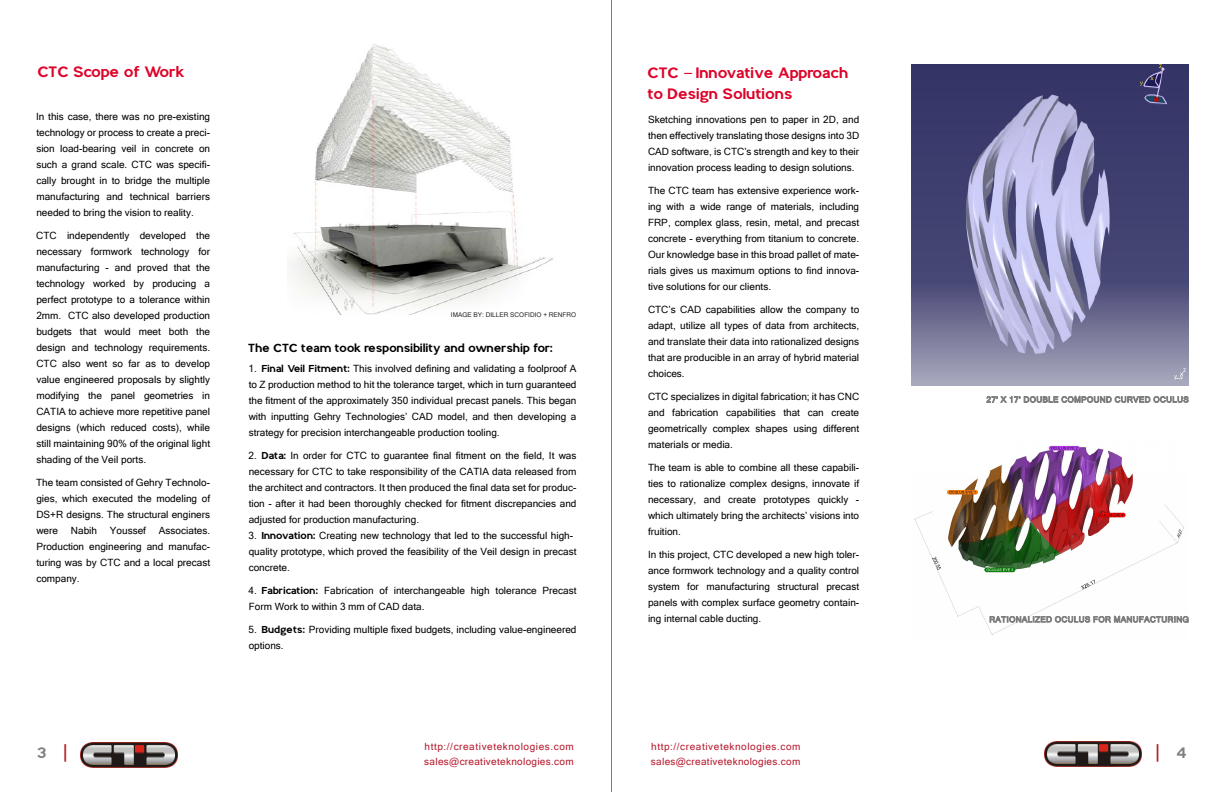
<style>
.page{position:relative;width:1224px;height:792px;background:#fff}
.page>*{position:absolute;margin:0;border:0;box-sizing:border-box;transform-origin:0 0}
.t1{font:18px/21.6px "splekta";color:#dd0329}
.t2{font:18px "splekta";color:#7f7f7f}
.t3{font:18px "splekta";color:#b52027}
.t4{font:14px "splekta";color:#000}
.t5{font:10px/16px "Microsoft Sans Serif";color:#000;text-align:justify}
.t6{font:10px/15px "Microsoft Sans Serif";letter-spacing:.03em;color:#b71b2f}
.t7{font:6.5px "Microsoft Sans Serif";color:#231f20}
.s1{font-family:"Myriad Pro"}
.s2{font-family:"splekta";font-size:12px}
.s3{color:#b52027}
.s4{color:#7f7f7f}
</style>
<div class="page">
<img style="left:80px;top:742px;width:98px;height:25px">
<img style="left:1044px;top:742px;width:97px;height:25px">
<hr style="left:611px;top:0;width:1px;height:792px;background:#7f7f7f">
<img style="left:291px;top:44px;width:262px;height:271px">
<img style="left:914px;top:445px;width:270px;height:190px">
<svg style="left:990px;top:616px;width:199px;height:7px"></svg>
<svg style="left:986px;top:396px;width:203px;height:7px"></svg>
<img style="left:911px;top:65px;width:278px;height:320px">
<h1 class="t1" style="left:38px;top:61px;width:148px">CTC Scope of Work</h1>
<h1 class="t1" style="left:648px;top:62px;width:202px">CTC <span class="s1">–</span> Innovative Approach to Design Solutions</h1>
<p class="t5" style="left:648px;top:111px;width:213px">Sketching innovations pen to paper in 2D, and then effectively translating those designs into 3D CAD software, is CTC’s strength and key to their innovation process leading to design solutions.</p>
<p class="t5" style="left:648px;top:182px;width:213px">The CTC team has extensive experience work&shy;ing with a wide range of materials, including FRP, complex glass, resin, metal, and precast concrete - everything from titanium to concrete.<br>Our knowledge base in this broad pallet of mate&shy;rials gives us maximum options to find innova&shy;tive solutions for our clients.</p>
<p class="t5" style="left:648px;top:301px;width:213px">CTC’s CAD capabilities allow the company to adapt, utilize all types of data from architects, and translate their data into rationalized designs that are producible in an array of hybrid material choices.</p>
<p class="t5" style="left:648px;top:388px;width:213px">CTC specializes in digital fabrication; it has CNC and fabrication capabilities that can create geometrically complex shapes using different materials or media.</p>
<p class="t5" style="left:648px;top:459px;width:213px">The team is able to combine all these capabili&shy;ties to rationalize complex designs, innovate if necessary, and create prototypes quickly - which ultimately bring the architects’ visions into fruition.</p>
<p class="t5" style="left:648px;top:546px;width:213px">In this project, CTC developed a new high toler&shy;ance formwork technology and a quality control system for manufacturing structural precast panels with complex surface geometry contain&shy;ing internal cable ducting.</p>
<p class="t5" style="left:36px;top:108px;width:175px">In this case, there was no pre-existing technology or process to create a preci&shy;sion load-bearing veil in concrete on such a grand scale. CTC was specifi&shy;cally brought in to bridge the multiple manufacturing and technical barriers needed to bring the vision to reality.</p>
<p class="t5" style="left:36px;top:227px;width:175px">CTC independently developed the necessary formwork technology for manufacturing - and proved that the technology worked by producing a perfect prototype to a tolerance within 2mm. CTC also developed production budgets that would meet both the design and technology requirements.<br>CTC also went so far as to develop value engineered proposals by slightly modifying the panel geometries in CATIA to achieve more repetitive panel designs (which reduced costs), while still maintaining 90% of the original light shading of the Veil ports.</p>
<p class="t5" style="left:36px;top:474px;width:175px">The team consisted of Gehry Technolo&shy;gies, which executed the modeling of DS+R designs. The structural enginers were</p>
<p class="t7" style="left:451px;top:311px;width:127px">IMAGE BY: DILLER SCOFIDIO + RENFRO</p>
<h2 class="t4" style="left:249px;top:341px;width:306px">The CTC team took responsibility and ownership for:</h2>
<p class="t5" style="left:249px;top:360px;width:329px">1. <span class="s2">Final Veil Fitment:</span> This involved defining and validating a foolproof A to Z production method to hit the tolerance target, which in turn guaranteed the fitment of the approximately 350 individual precast panels. This began with inputting Gehry Technologies’ CAD model, and then developing a strategy for precision interchangeable production tooling.</p>
<p class="t5" style="left:249px;top:447px;width:329px">2. <span class="s2">Data:</span> In order for CTC to guarantee final fitment on the field, It was necessary for CTC to take responsibility of the CATIA data released from the architect and contractors. It then produced the final data set for produc&shy;tion - after it had been thoroughly checked for fitment discrepancies and adjusted for production manufacturing.</p>
<p class="t5" style="left:249px;top:527px;width:329px;text-align:left">3. <span class="s2">Innovation:</span> Creating new technology that led to the successful high&shy;quality prototype, which proved the feasibility of the Veil design in precast concrete.</p>
<p class="t5" style="left:249px;top:582px;width:329px">4. <span class="s2">Fabrication:</span> Fabrication of interchangeable high tolerance Precast<br>Form Work to within 3 mm of CAD data.</p>
<p class="t5" style="left:249px;top:621px;width:329px">5. <span class="s2">Budgets:</span> Providing multiple fixed budgets, including value-engineered options.</p>
<p class="t5" style="left:71px;top:522px;width:28px">Nabih</p>
<p class="t5" style="left:110px;top:522px;width:38px">Youssef</p>
<p class="t5" style="left:36px;top:522px;width:175px;text-indent:123px">Associates.<br>Production engineering and manufac&shy;turing was by CTC and a local precast company.</p>
<p class="t6" style="left:424px;top:739px;width:151px">http://creativeteknologies.com sales@creativeteknologies.com</p>
<p class="t6" style="left:651px;top:739px;width:151px">http://creativeteknologies.com sales@creativeteknologies.com</p>
<h1 class="t2" style="left:37px;top:744px;width:32px">3 <span class="s3">|</span></h1>
<h1 class="t3" style="left:1157px;top:744px;width:32px">| <span class="s4">4</span></h1>
</div>
